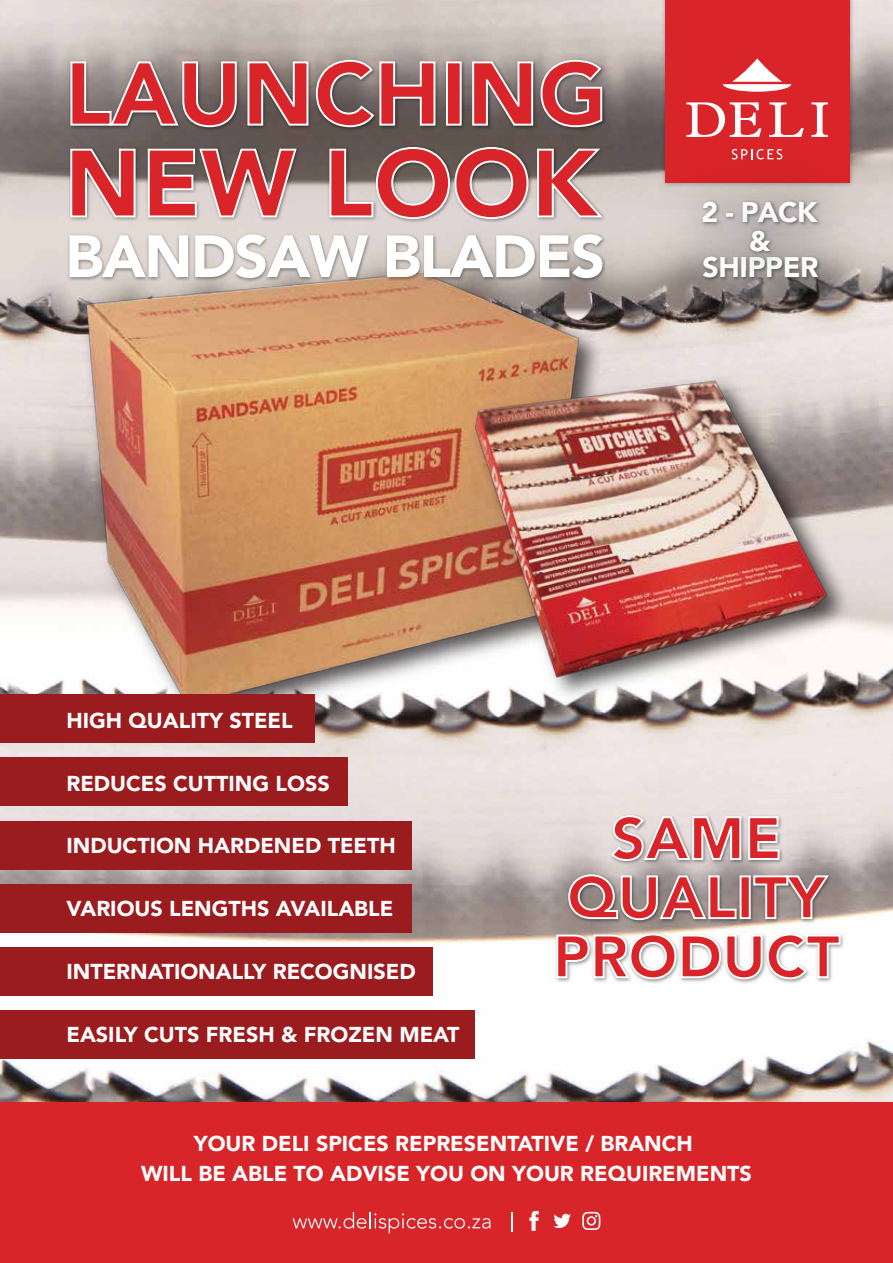
<style>
.page{position:relative;width:893px;height:1263px;background:#fff}
.page>*{position:absolute;margin:0;border:0;box-sizing:border-box;transform-origin:0 0}
.t1{font:900 94.35px "Avenir";color:#d92429}
.t2{font:900 87.9px "Avenir";color:#d92429}
.t3{font:900 58.95px/59.1px "Avenir";color:#d92429;text-align:center}
.t4{font:900 58.95px "Avenir";letter-spacing:-.025em;color:#fff}
.t5{font:900 28.35px/55.2px "Avenir";letter-spacing:-.01em;color:#fff}
.t6{font:900 21.45px/30px "Avenir";color:#fff;text-align:center}
</style>
<div class="page">
<img style="left:0;top:0;width:893px;height:1102px">
<img style="left:658px;top:0;width:198px;height:145px">
<div style="left:665px;top:0;width:184px;height:182px;background:#d92429"></div>
<svg style="left:723px;top:58px;width:68px;height:34px"></svg>
<svg style="left:811px;top:102px;width:17px;height:35px"></svg>
<svg style="left:769px;top:102px;width:35px;height:35px"></svg>
<svg style="left:686px;top:102px;width:75px;height:35px"></svg>
<img style="left:59px;top:172px;width:549px;height:34px">
<svg style="left:69px;top:172px;width:68px;height:34px;background:#9b9694"></svg>
<svg style="left:147px;top:172px;width:151px;height:34px;background:#9d9895"></svg>
<svg style="left:328px;top:172px;width:201px;height:34px;background:#a29b98"></svg>
<svg style="left:536px;top:172px;width:69px;height:34px;background:#a8a29e"></svg>
<img style="left:59px;top:44px;width:555px;height:128px">
<svg style="left:69px;top:60px;width:169px;height:68px;background:#7d7674"></svg>
<svg style="left:247px;top:60px;width:62px;height:67px;background:#726b69"></svg>
<svg style="left:315px;top:59px;width:121px;height:69px;background:#766f6d"></svg>
<div style="left:446px;top:61px;width:16px;height:65px;border:2px solid #fff"></div>
<svg style="left:471px;top:60px;width:63px;height:67px;background:#787170"></svg>
<svg style="left:540px;top:59px;width:63px;height:69px;background:#7c7574"></svg>
<img style="left:548px;top:803px;width:300px;height:208px">
<svg style="left:610px;top:814px;width:170px;height:48px"></svg>
<svg style="left:567px;top:873px;width:171px;height:48px;background:#968f8d"></svg>
<div style="left:740px;top:875px;width:11px;height:44px;border:2px solid #fff"></div>
<svg style="left:752px;top:874px;width:79px;height:46px;background:#99908d"></svg>
<svg style="left:555px;top:932px;width:287px;height:48px"></svg>
<img style="left:0;top:206px;width:714px;height:544px">
<img style="left:464px;top:693px;width:396px;height:17px">
<img style="left:357px;top:341px;width:528px;height:352px">
<img style="left:61px;top:223px;width:549px;height:87px">
<img style="left:647px;top:145px;width:231px;height:146px">
<img style="left:648px;top:201px;width:230px;height:145px">
<img style="left:694px;top:174px;width:137px;height:146px">
<img style="left:745px;top:223px;width:32px;height:47px">
<div style="left:0;top:1102px;width:893px;height:161px;background:#d82529"></div>
<div style="left:0;top:694px;width:315px;height:49px;background:#9b1c1f"></div>
<div style="left:0;top:758px;width:348px;height:48px;background:#9b1c1f"></div>
<div style="left:0;top:821px;width:411px;height:48px;background:#9b1c1f"></div>
<div style="left:0;top:884px;width:411px;height:48px;background:#9b1c1f"></div>
<div style="left:0;top:947px;width:432px;height:49px;background:#9b1c1f"></div>
<div style="left:0;top:1010px;width:475px;height:49px;background:#9b1c1f"></div>
<svg style="left:293px;top:1212px;width:198px;height:21px;background:#dd4548"></svg>
<svg style="left:553px;top:1214px;width:18px;height:14px"></svg>
<svg style="left:529px;top:1211px;width:10px;height:20px"></svg>
<svg style="left:582px;top:1212px;width:18px;height:18px"></svg>
<svg style="left:511px;top:1212px;width:1px;height:20px"></svg>
<h2 class="t2" style="left:65px;top:19px;width:544px">LAUNCHING</h2>
<h1 class="t1" style="left:65px;top:103px;width:536px">NEW LOOK</h1>
<h3 class="t4" style="left:65px;top:206px;width:541px">BANDSAW BLADES</h3>
<h3 class="t5" style="left:702px;top:184px;width:118px">2 - PACK<br>SHIPPER</h3>
<h3 class="t5" style="left:749px;top:213px;width:23px">&amp;</h3>
<p class="t6" style="left:66px;top:705px;width:228px">HIGH QUALITY STEEL</p>
<p class="t6" style="left:66px;top:768px;width:265px">REDUCES CUTTING LOSS</p>
<p class="t6" style="left:66px;top:830px;width:331px">INDUCTION HARDENED TEETH</p>
<p class="t6" style="left:66px;top:893px;width:328px">VARIOUS LENGTHS AVAILABLE</p>
<p class="t6" style="left:66px;top:956px;width:351px">INTERNATIONALLY RECOGNISED</p>
<p class="t6" style="left:66px;top:1018px;width:395px">EASILY CUTS FRESH &amp; FROZEN MEAT</p>
<h3 class="t3" style="left:553px;top:807px;width:289px">SAME<br>QUALITY<br>PRODUCT</h3>
<p class="t6" style="left:141px;top:1128px;width:612px">YOUR DELI SPICES REPRESENTATIVE / BRANCH<br>WILL BE ABLE TO ADVISE YOU ON YOUR REQUIREMENTS</p>
</div>
